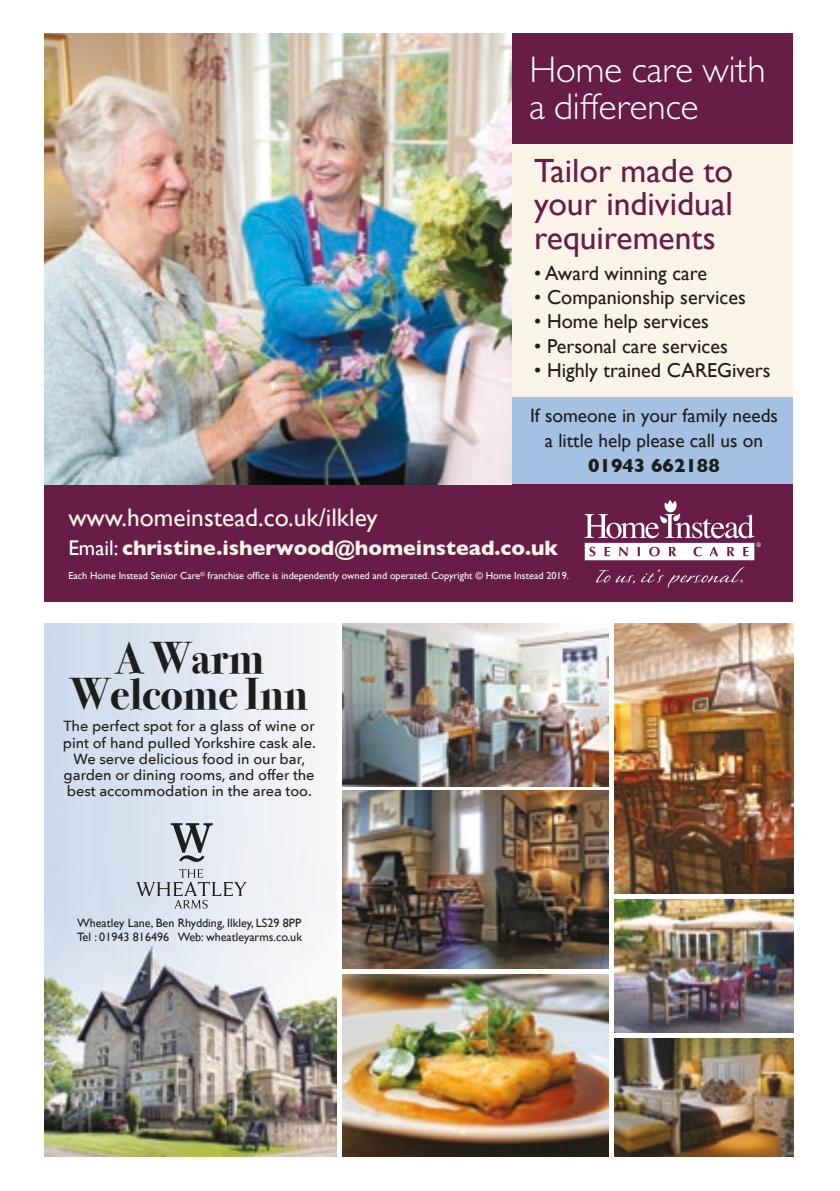
<style>
.page{position:relative;width:840px;height:1191px;background:#fff}
.page>*{position:absolute;margin:0;border:0;box-sizing:border-box;transform-origin:0 0}
.t1{font:700 44.4px/36.2px "Bodoni Svty Two ITCTT";color:#1d1d1b;text-align:center}
.t2{font:300 37.2px/37.2px "Gill Sans MT Std";color:#fff}
.t3{font:33.6px/33.6px "Gill Sans";color:#671d47;text-align:justify}
.t4{font:25.4px "Gill Sans";color:#faf4e8}
.t5{font:700 21.2px "Gill Sans";color:#faf4e8}
.t6{font:20.2px "Gill Sans";color:#1d1d1b}
.t7{font:19.2px/24.6px "Gill Sans";color:#1d1d1b;text-align:center}
.t8{font:700 19.2px "Gill Sans";color:#1d1d1b}
.t9{font:500 14.6px/16.2px "Avenir Next";color:#1d1d1b;text-align:center}
.t10{font:12px/14.6px "Gill Sans";color:#1d1d1b}
.t11{font:10.2px "Gill Sans";color:#fff}
.s1{font-weight:400;color:#fff}
</style>
<div class="page">
<div style="left:45px;top:484px;width:747px;height:117px;background:#671d47"></div>
<div style="left:511px;top:73px;width:281px;height:372px;background:#faf4e8"></div>
<div style="left:511px;top:397px;width:281px;height:87px;background:#a4c0e2"></div>
<div style="left:511px;top:33px;width:281px;height:111px;background:#671d47"></div>
<img style="left:45px;top:33px;width:466px;height:451px">
<svg style="left:584px;top:500px;width:176px;height:88px"></svg>
<img style="left:44px;top:624px;width:292px;height:533px">
<img style="left:614px;top:624px;width:178px;height:269px">
<img style="left:614px;top:1038px;width:178px;height:119px">
<img style="left:614px;top:899px;width:178px;height:133px">
<img style="left:342px;top:624px;width:266px;height:162px">
<svg style="left:171px;top:823px;width:42px;height:39px;background:#9fa3a9"></svg>
<svg style="left:136px;top:869px;width:110px;height:39px;background:#c9cfd8"></svg>
<img style="left:342px;top:974px;width:266px;height:183px">
<img style="left:342px;top:791px;width:266px;height:177px">
<h2 class="t2" style="left:529px;top:50px;width:238px">Home care with a difference</h2>
<h3 class="t3" style="left:534px;top:153px;width:200px">Tailor made to your individual requirements</h3>
<h3 class="t6" style="left:534px;top:261px;width:174px">• Award winning care</h3>
<h3 class="t6" style="left:534px;top:285px;width:213px">• Companionship services</h3>
<h3 class="t6" style="left:534px;top:310px;width:176px">• Home help services</h3>
<h3 class="t6" style="left:534px;top:334px;width:195px">• Personal care services</h3>
<h3 class="t6" style="left:534px;top:358px;width:237px">• Highly trained CAREGivers</h3>
<h3 class="t7" style="left:529px;top:403px;width:249px">If someone in your family needs a little help please call us on</h3>
<h3 class="t8" style="left:587px;top:450px;width:133px">01943 662188</h3>
<h3 class="t4" style="left:68px;top:502px;width:310px">www.homeinstead.co.uk/ilkley</h3>
<h3 class="t5" style="left:68px;top:531px;width:491px"><span class="s1">Email:</span> christine.isherwood@homeinstead.co.uk</h3>
<p class="t11" style="left:68px;top:570px;width:502px">Each Home Instead Senior Care<sup>©</sup> franchise office is independently owned and operated. Copyright © Home Instead 2019.</p>
<h1 class="t1" style="left:70px;top:636px;width:239px">A Warm<br>Welcome Inn</h1>
<p class="t9" style="left:63px;top:717px;width:254px">The perfect spot for a glass of wine or pint of hand pulled Yorkshire cask ale.<br>We serve delicious food in our bar, garden or dining rooms, and offer the best accommodation in the area too.</p>
<p class="t10" style="left:77px;top:915px;width:226px">Wheatley Lane, Ben Rhydding, Ilkley, LS29 8PP<br>Tel : 01943 816496 Web: wheatleyarms.co.uk</p>
</div>
